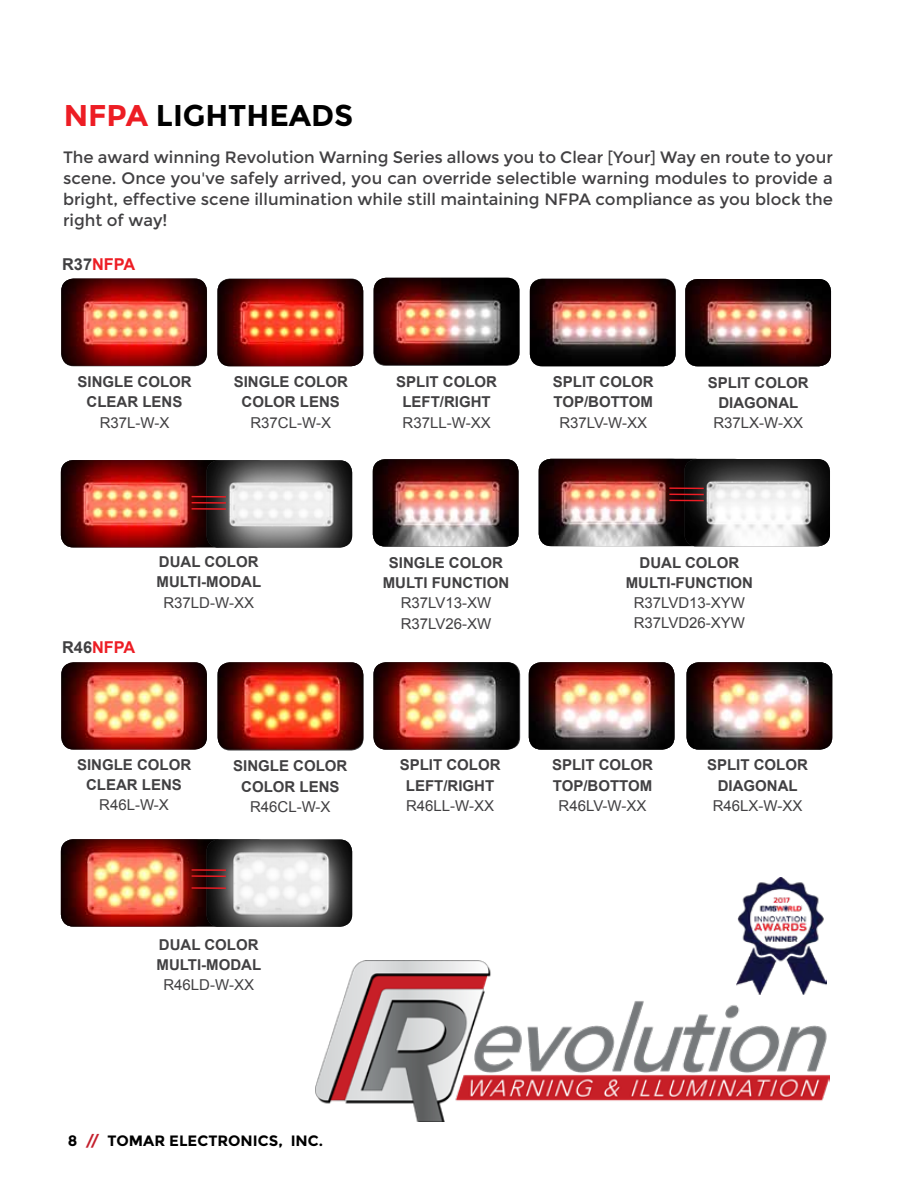
<style>
.page{position:relative;width:918px;height:1188px;background:#fff}
.page>*{position:absolute;margin:0;border:0;box-sizing:border-box;transform-origin:0 0}
.t1{font:700 30px "Montserrat";color:#000}
.t2{font:16.5px/21px "Montserrat";color:#414042;text-align:justify}
.t3{font:700 16.35px "Arial";color:#ed1d24}
.t4{font:700 15px/20.2px "Arial";color:#414042;text-align:center}
.t5{font:15px/21px "Arial";color:#414042}
.t6{font:700 15px "Montserrat";color:#000}
.s1{color:#ed1d24}
.s2{color:#414042}
.s3{color:#c4202d}
</style>
<div class="page">
<img style="left:61px;top:662px;width:146px;height:88px">
<img style="left:316px;top:960px;width:514px;height:162px">
<img style="left:737px;top:878px;width:90px;height:116px">
<img style="left:218px;top:662px;width:145px;height:88px">
<img style="left:373px;top:662px;width:146px;height:88px">
<img style="left:529px;top:662px;width:145px;height:88px">
<img style="left:687px;top:662px;width:145px;height:88px">
<img style="left:61px;top:279px;width:146px;height:87px">
<img style="left:218px;top:279px;width:145px;height:87px">
<img style="left:374px;top:278px;width:145px;height:87px">
<img style="left:530px;top:279px;width:145px;height:87px">
<img style="left:685px;top:279px;width:146px;height:87px">
<img style="left:373px;top:459px;width:145px;height:88px">
<img style="left:61px;top:460px;width:146px;height:87px">
<img style="left:207px;top:460px;width:145px;height:88px">
<hr style="left:192px;top:502px;width:34px;height:2px;background:#ed1d24">
<hr style="left:192px;top:496px;width:34px;height:2px;background:#ed1d24">
<hr style="left:192px;top:508px;width:34px;height:2px;background:#ed1d24">
<img style="left:61px;top:839px;width:146px;height:88px">
<img style="left:207px;top:839px;width:145px;height:88px">
<hr style="left:192px;top:875px;width:34px;height:2px;background:#ed1d24">
<hr style="left:192px;top:869px;width:34px;height:2px;background:#ed1d24">
<hr style="left:192px;top:887px;width:34px;height:2px;background:#ed1d24">
<img style="left:539px;top:459px;width:145px;height:87px">
<img style="left:684px;top:459px;width:146px;height:87px">
<hr style="left:669px;top:494px;width:35px;height:1px;background:#ed1d24">
<hr style="left:669px;top:487px;width:35px;height:2px;background:#ed1d24">
<hr style="left:669px;top:500px;width:35px;height:1px;background:#ed1d24">
<h1 class="t1" style="left:64px;top:98px;width:291px"><span class="s1">NFPA</span> LIGHTHEADS</h1>
<p class="t2" style="left:63px;top:147px;width:771px">The award winning Revolution Warning Series allows you to Clear [Your] Way en route to your scene. Once you've safely arrived, you can override selectible warning modules to provide a bright, effective scene illumination while still maintaining NFPA compliance as you block the right of way!</p>
<p class="t3" style="left:62px;top:253px;width:75px"><span class="s2">R37</span>NFPA</p>
<p class="t4" style="left:77px;top:372px;width:116px">SINGLE COLOR<br>CLEAR LENS</p>
<p class="t5" style="left:100px;top:412px;width:71px">R37L-W-X</p>
<p class="t4" style="left:234px;top:372px;width:116px">SINGLE COLOR<br>COLOR LENS</p>
<p class="t5" style="left:250px;top:412px;width:82px">R37CL-W-X</p>
<p class="t4" style="left:396px;top:372px;width:102px">SPLIT COLOR<br>LEFT/RIGHT</p>
<p class="t5" style="left:403px;top:412px;width:90px">R37LL-W-XX</p>
<p class="t4" style="left:553px;top:372px;width:102px;text-align:left">SPLIT COLOR<br>TOP/BOTTOM</p>
<p class="t5" style="left:559px;top:412px;width:89px">R37LV-W-XX</p>
<p class="t4" style="left:708px;top:373px;width:102px">SPLIT COLOR<br>DIAGONAL</p>
<p class="t5" style="left:713px;top:413px;width:91px">R37LX-W-XX</p>
<p class="t3" style="left:62px;top:637px;width:75px"><span class="s2">R46</span>NFPA</p>
<p class="t4" style="left:157px;top:552px;width:106px;text-align:left">DUAL COLOR<br>MULTI-MODAL</p>
<p class="t5" style="left:163px;top:592px;width:92px">R37LD-W-XX</p>
<p class="t4" style="left:383px;top:553px;width:128px">SINGLE COLOR<br>MULTI FUNCTION</p>
<p class="t5" style="left:401px;top:593px;width:92px">R37LV13-XW<br>R37LV26-XW</p>
<p class="t4" style="left:77px;top:755px;width:116px">SINGLE COLOR<br>CLEAR LENS</p>
<p class="t5" style="left:99px;top:795px;width:71px">R46L-W-X</p>
<p class="t4" style="left:233px;top:757px;width:116px">SINGLE COLOR<br>COLOR LENS</p>
<p class="t5" style="left:250px;top:796px;width:82px">R46CL-W-X</p>
<p class="t4" style="left:400px;top:756px;width:102px">SPLIT COLOR<br>LEFT/RIGHT</p>
<p class="t5" style="left:406px;top:795px;width:90px">R46LL-W-XX</p>
<p class="t4" style="left:626px;top:553px;width:129px">DUAL COLOR<br>MULTI-FUNCTION</p>
<p class="t5" style="left:634px;top:593px;width:113px;line-height:20.2px">R37LVD13-XYW<br>R37LVD26-XYW</p>
<p class="t4" style="left:552px;top:756px;width:102px;text-align:left">SPLIT COLOR<br>TOP/BOTTOM</p>
<p class="t5" style="left:559px;top:795px;width:89px">R46LV-W-XX</p>
<p class="t4" style="left:707px;top:756px;width:102px">SPLIT COLOR<br>DIAGONAL</p>
<p class="t5" style="left:713px;top:795px;width:91px">R46LX-W-XX</p>
<p class="t4" style="left:157px;top:935px;width:106px;text-align:left">DUAL COLOR<br>MULTI-MODAL</p>
<p class="t5" style="left:163px;top:974px;width:92px">R46LD-W-XX</p>
<p class="t6" style="left:68px;top:1132px;width:257px">8 <span class="s3">//</span> TOMAR ELECTRONICS, INC.</p>
</div>
